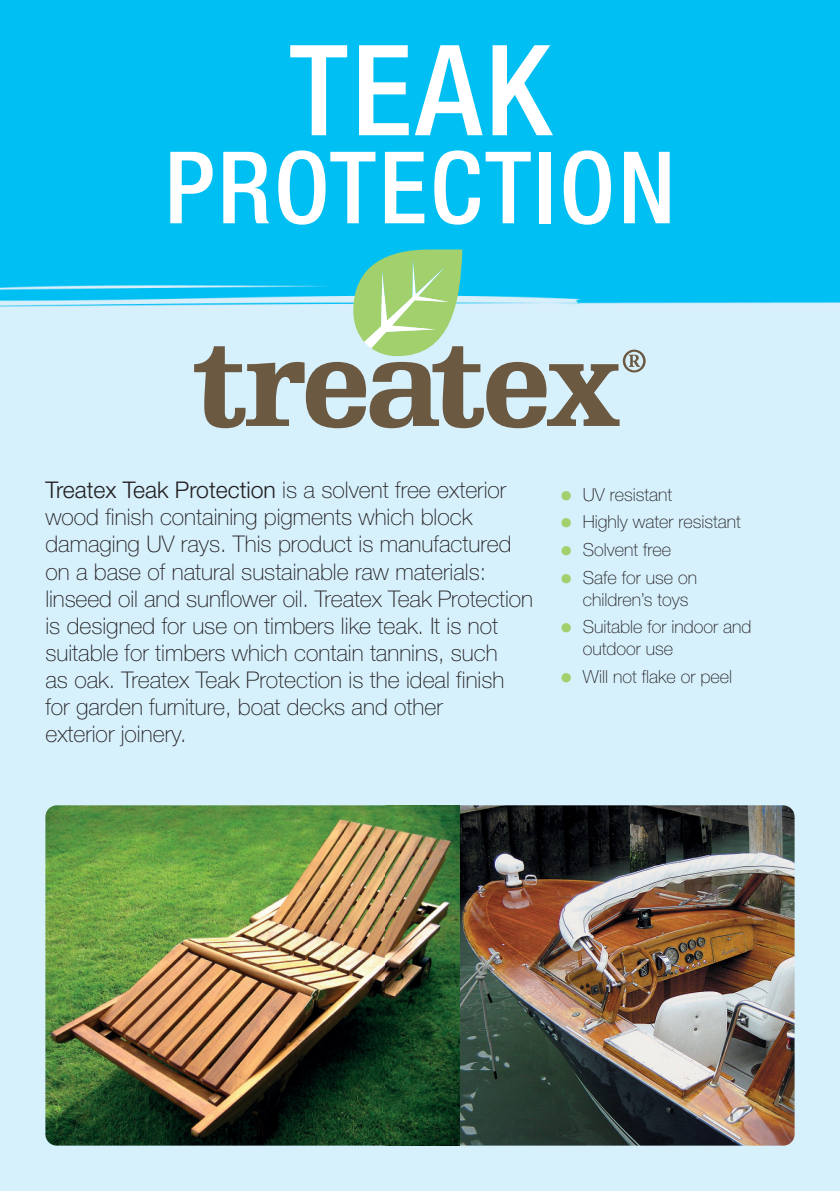
<style>
.page{position:relative;width:840px;height:1191px;background:#fff}
.page>*{position:absolute;margin:0;border:0;box-sizing:border-box;transform-origin:0 0}
.t1{font:500 condensed 126px "Helvetica Neue LT";color:#fff}
.t2{font:500 condensed 100px "Helvetica Neue LT";letter-spacing:.03em;color:#fff}
.t3{font:100 23px/27px "Helvetica Neue LT";color:#231f20}
.t4{font:100 18px/22px "Helvetica Neue LT";color:#231f20}
.s1{font-weight:300}
.s2{font-weight:300;font-size:26px;color:#a2d06d}
</style>
<div class="page">
<div style="left:0;top:0;width:839px;height:1191px;background:#d6f0fc"></div>
<img style="left:0;top:278px;width:839px;height:29px">
<div style="left:0;top:0;width:839px;height:278px;background:#00c0f3"></div>
<svg style="left:194px;top:249px;width:451px;height:179px"></svg>
<img style="left:448px;top:805px;width:346px;height:340px;border-radius:11px">
<img style="left:45px;top:805px;width:414px;height:340px;border-radius:11px">
<img style="left:386px;top:805px;width:73px;height:340px">
<h1 class="t1" style="left:289px;top:45px;width:262px">TEAK</h1>
<h2 class="t2" style="left:164px;top:152px;width:512px">PROTECTION</h2>
<p class="t3" style="left:45px;top:480px;width:489px"><span class="s1">Treatex Teak Protection</span> is a solvent free exterior wood finish containing pigments which block damaging UV rays. This product is manufactured on a base of natural sustainable raw materials: linseed oil and sunflower oil. Treatex Teak Protection is designed for use on timbers like teak. It is not suitable for timbers which contain tannins, such<br>as oak. Treatex Teak Protection is the ideal finish for garden furniture, boat decks and other<br>exterior joinery.</p>
<p class="t4" style="left:559px;top:485px;width:114px"><span class="s2">•</span> UV resistant</p>
<p class="t4" style="left:559px;top:513px;width:182px"><span class="s2">•</span> Highly water resistant</p>
<p class="t4" style="left:559px;top:541px;width:112px"><span class="s2">•</span> Solvent free</p>
<p class="t4" style="left:582px;top:568px;width:116px;text-indent:-23px"><span class="s2">•</span> Safe for use on children’s toys</p>
<p class="t4" style="left:582px;top:618px;width:170px;text-indent:-23px"><span class="s2">•</span> Suitable for indoor and outdoor use</p>
<p class="t4" style="left:559px;top:668px;width:173px"><span class="s2">•</span> Will not flake or peel</p>
</div>
